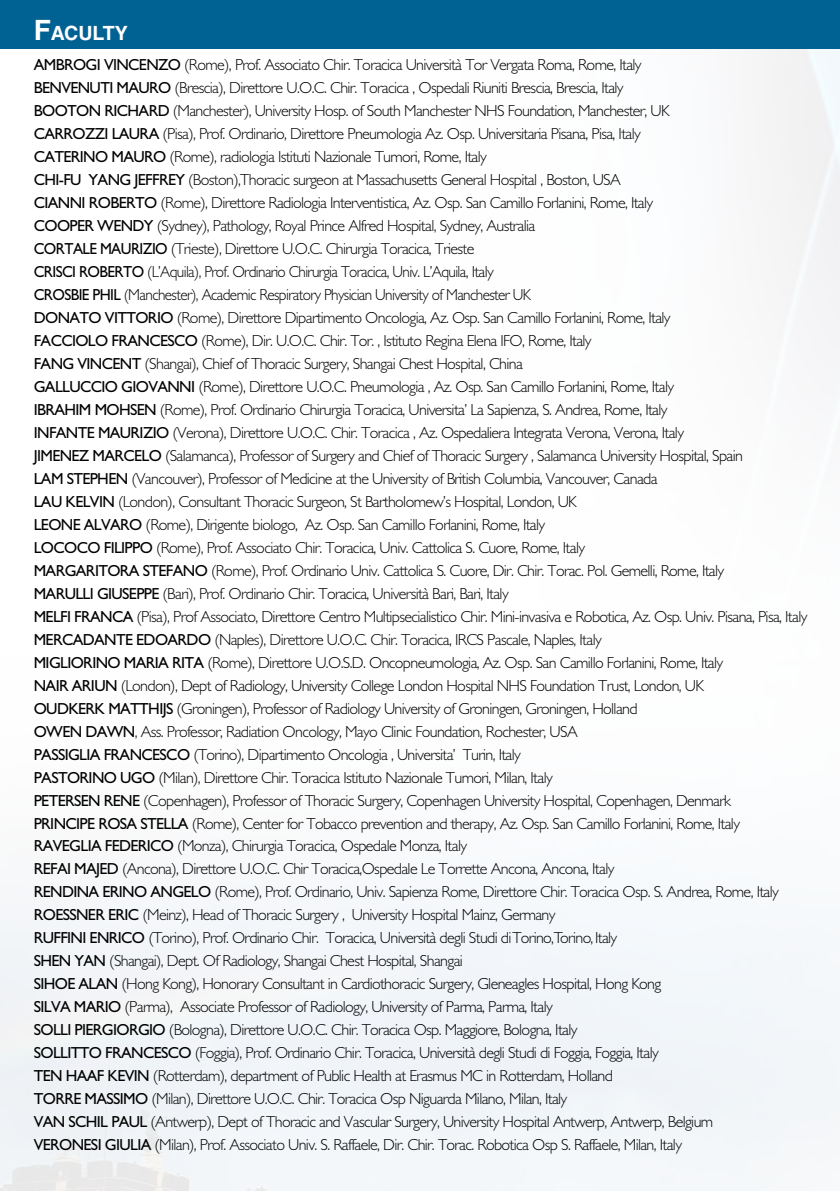
<style>
.page{position:relative;width:840px;height:1191px;background:#fff}
.page>*{position:absolute;margin:0;border:0;box-sizing:border-box;transform-origin:0 0}
.t1{font:700 28px "Helvetica LT Std";color:#fff}
.t2{font:700 19.6px "Helvetica LT Std";color:#fff}
.t3{font:300 16px/23px "Gill Sans Std";letter-spacing:-.04em;color:#000}
.s1{font-weight:400}
.s2{font-size:28px}
</style>
<div class="page">
<img style="left:0;top:48px;width:839px;height:1143px">
<div style="left:0;top:0;width:839px;height:48px;background:#006293"></div>
<h1 class="t1" style="left:32px;top:9px;width:99px">Faculty</h1>
<p class="t3" style="left:34px;top:54px;width:774px"><span class="s1">AMBROGI VINCENZO</span> (Rome), Prof. Associato Chir. Toracica Università Tor Vergata Roma, Rome, Italy<br><span class="s1">BENVENUTI MAURO</span> (Brescia), Direttore U.O.C. Chir. Toracica , Ospedali Riuniti Brescia, Brescia, Italy<br><span class="s1">BOOTON RICHARD</span> (Manchester), University Hosp. of South Manchester NHS Foundation, Manchester, UK<br><span class="s1">CARROZZI LAURA</span> (Pisa), Prof. Ordinario, Direttore Pneumologia Az. Osp. Universitaria Pisana, Pisa, Italy<br><span class="s1">CATERINO MAURO</span> (Rome), radiologia Istituti Nazionale Tumori, Rome, Italy<br><span class="s1">CHI-FU YANG JEFFREY</span> (Boston),Thoracic surgeon at Massachusetts General Hospital , Boston, USA<br><span class="s1">CIANNI ROBERTO</span> (Rome), Direttore Radiologia Interventistica, Az. Osp. San Camillo Forlanini, Rome, Italy<br><span class="s1">COOPER WENDY</span> (Sydney), Pathology, Royal Prince Alfred Hospital, Sydney, Australia<br><span class="s1">CORTALE MAURIZIO</span> (Trieste), Direttore U.O.C. Chirurgia Toracica, Trieste<br><span class="s1">CRISCI ROBERTO</span> (L’Aquila), Prof. Ordinario Chirurgia Toracica, Univ. L’Aquila, Italy<br><span class="s1">CROSBIE PHIL</span> (Manchester), Academic Respiratory Physician University of Manchester UK<br><span class="s1">DONATO VITTORIO</span> (Rome), Direttore Dipartimento Oncologia, Az. Osp. San Camillo Forlanini, Rome, Italy<br><span class="s1">FACCIOLO FRANCESCO</span> (Rome), Dir. U.O.C. Chir. Tor. , Istituto Regina Elena IFO, Rome, Italy<br><span class="s1">FANG VINCENT</span> (Shangai), Chief of Thoracic Surgery, Shangai Chest Hospital, China<br><span class="s1">GALLUCCIO GIOVANNI</span> (Rome), Direttore U.O.C. Pneumologia , Az. Osp. San Camillo Forlanini, Rome, Italy<br><span class="s1">IBRAHIM MOHSEN</span> (Rome), Prof. Ordinario Chirurgia Toracica, Universita’ La Sapienza, S. Andrea, Rome, Italy<br><span class="s1">INFANTE MAURIZIO</span> (Verona), Direttore U.O.C. Chir. Toracica , Az. Ospedaliera Integrata Verona, Verona, Italy<br><span class="s1">JIMENEZ MARCELO</span> (Salamanca), Professor of Surgery and Chief of Thoracic Surgery , Salamanca University Hospital, Spain<br><span class="s1">LAM STEPHEN</span> (Vancouver), Professor of Medicine at the University of British Columbia, Vancouver, Canada<br><span class="s1">LAU KELVIN</span> (London), Consultant Thoracic Surgeon, St Bartholomew’s Hospital, London, UK<br><span class="s1">LEONE ALVARO</span> (Rome), Dirigente biologo, Az. Osp. San Camillo Forlanini, Rome, Italy<br><span class="s1">LOCOCO FILIPPO</span> (Rome), Prof. Associato Chir. Toracica, Univ. Cattolica S. Cuore, Rome, Italy<br><span class="s1">MARGARITORA STEFANO</span> (Rome), Prof. Ordinario Univ. Cattolica S. Cuore, Dir. Chir. Torac. Pol. Gemelli, Rome, Italy<br><span class="s1">MARULLI GIUSEPPE</span> (Bari), Prof. Ordinario Chir. Toracica, Università Bari, Bari, Italy<br><span class="s1">MELFI FRANCA</span> (Pisa), Prof Associato, Direttore Centro Multipsecialistico Chir. Mini-invasiva e Robotica, Az. Osp. Univ. Pisana, Pisa, Italy <span class="s1">MERCADANTE EDOARDO</span> (Naples), Direttore U.O.C. Chir. Toracica, IRCS Pascale, Naples, Italy<br><span class="s1">MIGLIORINO MARIA RITA</span> (Rome), Direttore U.O.S.D. Oncopneumologia, Az. Osp. San Camillo Forlanini, Rome, Italy<br><span class="s1">NAIR ARIUN</span> (London), Dept of Radiology, University College London Hospital NHS Foundation Trust, London, UK<br><span class="s1">OUDKERK MATTHIJS</span> (Groningen), Professor of Radiology University of Groningen, Groningen, Holland<br><span class="s1">OWEN DAWN</span>, Ass. Professor, Radiation Oncology, Mayo Clinic Foundation, Rochester, USA<br><span class="s1">PASSIGLIA FRANCESCO</span> (Torino), Dipartimento Oncologia , Universita’ Turin, Italy<br><span class="s1">PASTORINO UGO</span> (Milan), Direttore Chir. Toracica Istituto Nazionale Tumori, Milan, Italy<br><span class="s1">PETERSEN RENE</span> (Copenhagen), Professor of Thoracic Surgery, Copenhagen University Hospital, Copenhagen, Denmark<br><span class="s1">PRINCIPE ROSA STELLA</span> (Rome), Center for Tobacco prevention and therapy, Az. Osp. San Camillo Forlanini, Rome, Italy <span class="s1">RAVEGLIA FEDERICO</span> (Monza), Chirurgia Toracica, Ospedale Monza, Italy<br><span class="s1">REFAI MAJED</span> (Ancona), Direttore U.O.C. Chir Toracica,Ospedale Le Torrette Ancona, Ancona, Italy<br><span class="s1">RENDINA ERINO ANGELO</span> (Rome), Prof. Ordinario, Univ. Sapienza Rome, Direttore Chir. Toracica Osp. S. Andrea, Rome, Italy <span class="s1">ROESSNER ERIC</span> (Meinz), Head of Thoracic Surgery , University Hospital Mainz, Germany<br><span class="s1">RUFFINI ENRICO</span> (Torino), Prof. Ordinario Chir. Toracica, Università degli Studi di Torino,Torino, Italy<br><span class="s1">SHEN YAN</span> (Shangai), Dept. Of Radiology, Shangai Chest Hospital, Shangai<br><span class="s1">SIHOE ALAN</span> (Hong Kong), Honorary Consultant in Cardiothoracic Surgery, Gleneagles Hospital, Hong Kong<br><span class="s1">SILVA MARIO</span> (Parma), Associate Professor of Radiology, University of Parma, Parma, Italy<br><span class="s1">SOLLI PIERGIORGIO</span> (Bologna), Direttore U.O.C. Chir. Toracica Osp. Maggiore, Bologna, Italy<br><span class="s1">SOLLITTO FRANCESCO</span> (Foggia), Prof. Ordinario Chir. Toracica, Università degli Studi di Foggia, Foggia, Italy<br><span class="s1">TEN HAAF KEVIN</span> (Rotterdam), department of Public Health at Erasmus MC in Rotterdam, Holland<br><span class="s1">TORRE MASSIMO</span> (Milan), Direttore U.O.C. Chir. Toracica Osp Niguarda Milano, Milan, Italy<br><span class="s1">VAN SCHIL PAUL</span> (Antwerp), Dept of Thoracic and Vascular Surgery, University Hospital Antwerp, Antwerp, Belgium<br><span class="s1">VERONESI GIULIA</span> (Milan), Prof. Associato Univ. S. Raffaele, Dir. Chir. Torac. Robotica Osp S. Raffaele, Milan, Italy</p>
<p class="t2" style="left:34px;top:21px;width:96px"><span class="s2">F</span>ACULTY</p>
</div>
